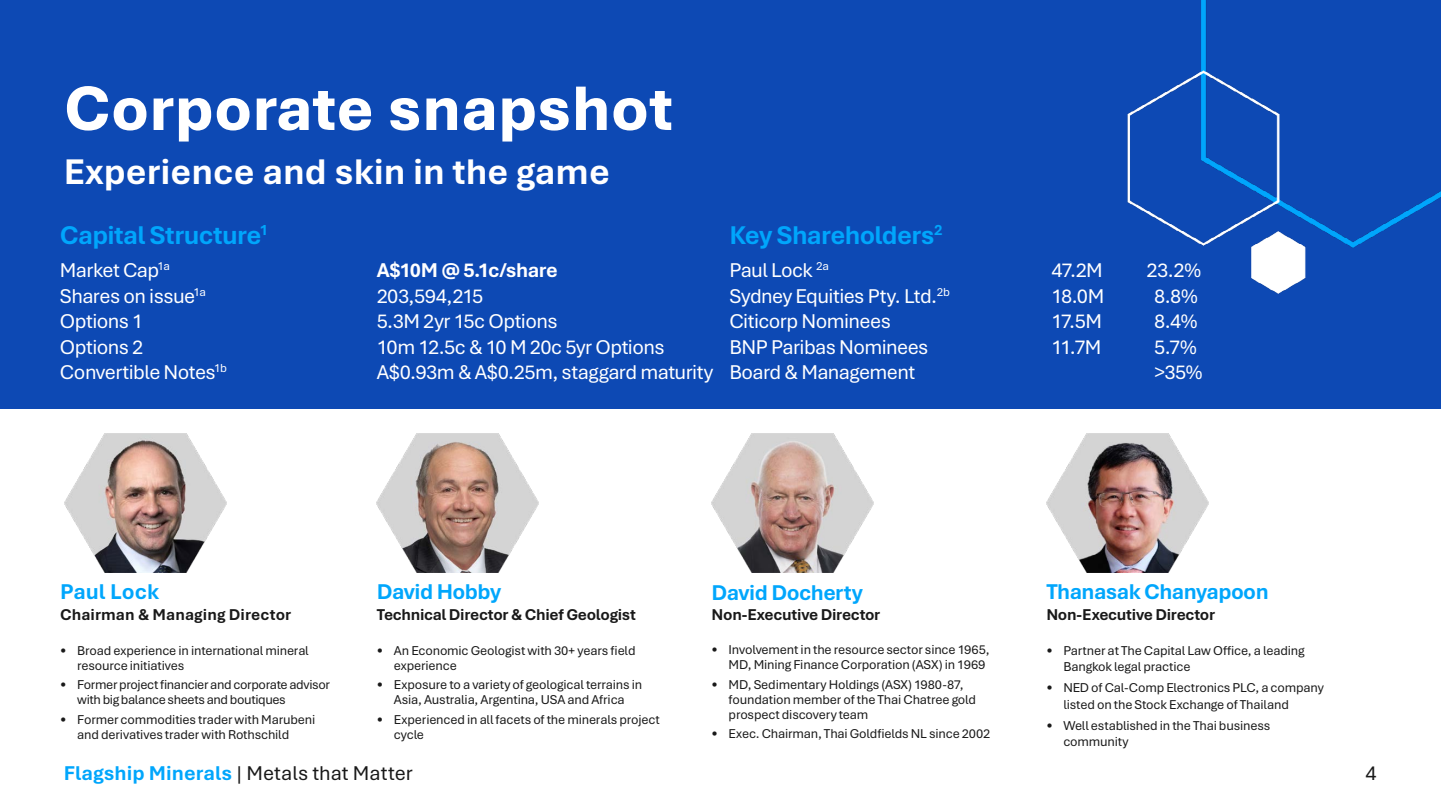
<style>
.page{position:relative;width:1441px;height:810px;background:#fff}
.page>*{position:absolute;margin:0;border:0;box-sizing:border-box;transform-origin:0 0}
.t1{font:800 66px "Aptos";color:#fff}
.t2{font:700 37.5px "Aptos";color:#fff}
.t3{font:700 27px "Aptos";letter-spacing:-.025em;color:#00a6fc}
.t4{font:700 22.5px "Aptos";letter-spacing:-.025em;color:#00a6fc}
.t5{font:700 22.5px "Aptos";color:#00a6fc}
.t6{font:21px/25.5px "Aptos";letter-spacing:-.025em;color:#fff}
.t7{font:21px "Aptos";color:#191919}
.t8{font:700 21px "Aptos";letter-spacing:-.025em;color:#fff}
.t9{font:700 16.5px "Aptos";letter-spacing:-.02em;color:#191919}
.t10{font:700 16.5px "Aptos";letter-spacing:.005em;color:#191919}
.t11{font:13.5px/15px "Aptos";letter-spacing:-.015em;color:#191919}
.s1{font-weight:700;color:#00a6fc}
</style>
<div class="page">
<div style="left:0;top:0;width:1440px;height:408px;background:#0d49b4"></div>
<img style="left:1127px;top:0;width:313px;height:294px">
<img style="left:64px;top:434px;width:162px;height:138px">
<img style="left:1046px;top:434px;width:161px;height:138px">
<img style="left:711px;top:434px;width:162px;height:138px">
<img style="left:377px;top:434px;width:161px;height:138px">
<h1 class="t1" style="left:64px;top:63px;width:611px">Corporate snapshot</h1>
<h2 class="t2" style="left:64px;top:146px;width:547px">Experience and skin in the game</h2>
<h3 class="t3" style="left:60px;top:217px;width:210px">Capital Structure<sup>1</sup></h3>
<h3 class="t6" style="left:60px;top:257px;width:168px">Market Cap<sup>1a<br></sup>Shares on issue<sup>1a<br></sup>Options 1<br>Options 2<br>Convertible Notes<sup>1b</sup></h3>
<h3 class="t8" style="left:376px;top:256px;width:182px">A$10M @ 5.1c/share</h3>
<h3 class="t6" style="left:376px;top:282px;width:338px">203,594,215<br>5.3M 2yr 15c Options<br>10m 12.5c &amp; 10 M 20c 5yr Options<br>A$0.93m &amp; A$0.25m, staggard maturity</h3>
<h3 class="t3" style="left:729px;top:217px;width:215px">Key Shareholders<sup>2</sup></h3>
<h3 class="t6" style="left:729px;top:257px;width:222px">Paul Lock <sup>2a<br></sup>Sydney Equities Pty. Ltd.<sup>2b<br></sup>Citicorp Nominees<br>BNP Paribas Nominees<br>Board &amp; Management</h3>
<h3 class="t6" style="left:1051px;top:257px;width:53px">47.2M</h3>
<h3 class="t6" style="left:1146px;top:257px;width:56px">23.2%</h3>
<h3 class="t6" style="left:1051px;top:282px;width:54px">18.0M</h3>
<h3 class="t6" style="left:1153px;top:282px;width:45px">8.8%</h3>
<h3 class="t6" style="left:1051px;top:308px;width:52px">17.5M</h3>
<h3 class="t6" style="left:1153px;top:308px;width:45px">8.4%</h3>
<h3 class="t6" style="left:1051px;top:333px;width:52px">11.7M</h3>
<h3 class="t6" style="left:1153px;top:333px;width:50px">5.7% &gt;35%</h3>
<h3 class="t5" style="left:60px;top:576px;width:100px">Paul Lock</h3>
<p class="t10" style="left:60px;top:603px;width:233px">Chairman &amp; Managing Director</p>
<p class="t11" style="left:77px;top:642px;width:233px;text-indent:-17px">• Broad experience in international mineral resource initiatives</p>
<p class="t11" style="left:77px;top:677px;width:254px;text-indent:-17px">• Former project financier and corporate advisor with big balance sheets and boutiques</p>
<p class="t11" style="left:77px;top:711px;width:239px;text-indent:-17px">• Former commodities trader with Marubeni and derivatives trader with Rothschild</p>
<h3 class="t4" style="left:377px;top:576px;width:126px">David Hobby</h3>
<p class="t9" style="left:377px;top:603px;width:261px">Technical Director &amp; Chief Geologist</p>
<p class="t11" style="left:394px;top:642px;width:243px;text-indent:-17px">• An Economic Geologist with 30+ years field experience</p>
<p class="t11" style="left:377px;top:677px;width:267px;text-align:center">• Exposure to a variety of geological terrains in<br>Asia, Australia, Argentina, USA and Africa</p>
<p class="t11" style="left:394px;top:711px;width:267px;text-indent:-17px">• Experienced in all facets of the minerals project cycle</p>
<h3 class="t4" style="left:711px;top:577px;width:153px">David Docherty</h3>
<p class="t9" style="left:711px;top:604px;width:170px">Non-Executive Director</p>
<p class="t11" style="left:711px;top:642px;width:279px;text-align:right">• Involvement in the resource sector since 1965,<br>MD, Mining Finance Corporation (ASX) in 1969</p>
<p class="t11" style="left:728px;top:676px;width:249px;text-indent:-17px">• MD, Sedimentary Holdings (ASX) 1980-87, foundation member of the Thai Chatree gold prospect discovery team</p>
<p class="t11" style="left:711px;top:726px;width:280px">• Exec. Chairman, Thai Goldfields NL since 2002</p>
<h3 class="t4" style="left:1046px;top:576px;width:224px">Thanasak Chanyapoon</h3>
<p class="t9" style="left:1046px;top:603px;width:170px">Non-Executive Director</p>
<p class="t11" style="left:1063px;top:641px;width:243px;line-height:16.5px;text-indent:-17px">• Partner at The Capital Law Office, a leading<br>Bangkok legal practice</p>
<p class="t11" style="left:1063px;top:679px;width:262px;line-height:16.5px;text-indent:-17px">• NED of Cal-Comp Electronics PLC, a company listed on the Stock Exchange of Thailand</p>
<p class="t11" style="left:1063px;top:716px;width:208px;line-height:16.5px;text-indent:-17px">• Well established in the Thai business community</p>
<h3 class="t7" style="left:64px;top:759px;width:350px"><span class="s1">Flagship Minerals</span> | Metals that Matter</h3>
<h3 class="t7" style="left:1365px;top:759px;width:13px">4</h3>
</div>
